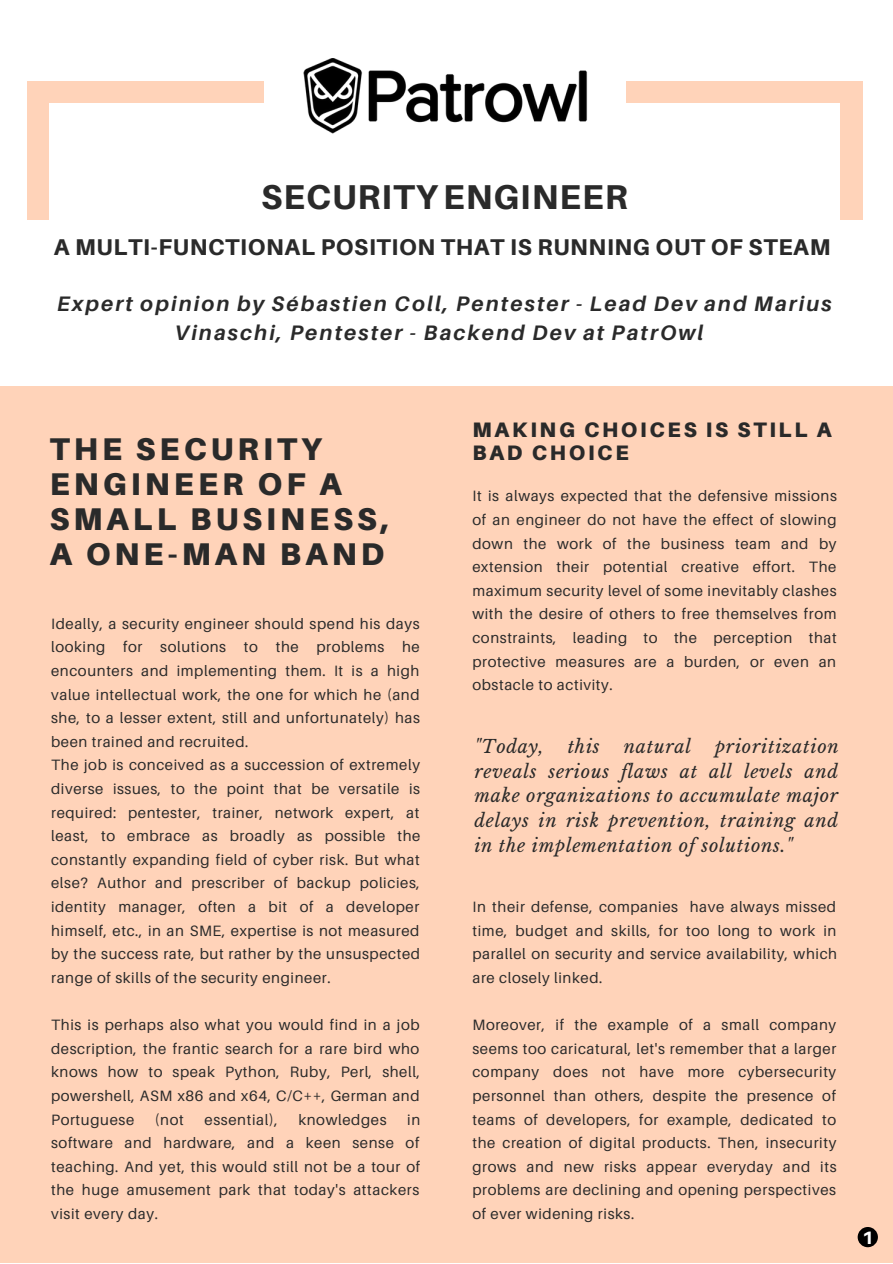
<style>
.page{position:relative;width:893px;height:1264px;background:#fff}
.page>*{position:absolute;margin:0;border:0;box-sizing:border-box;transform-origin:0 0}
.t1{font:800 34.5px "Aileron";letter-spacing:.03em;color:#2a2a2a}
.t2{font:900 31.5px/34.8px "Aileron";letter-spacing:.13em;color:#2a2a2a}
.t3{font:800 22.8px "Aileron";letter-spacing:.03em;color:#2a2a2a}
.t4{font:italic 700 21px/29.2px "Aileron";letter-spacing:.1em;color:#2a2a2a;text-align:center}
.t5{font:900 21px/22.5px "Aileron";letter-spacing:.13em;color:#2a2a2a}
.t6{font:italic 18px/24.8px "Libre Baskerville";letter-spacing:.04em;color:#2a2a2a;text-align:justify}
.t7{font:800 18px "Aileron";color:#fff}
.t8{font:15px/23.5px "Aileron";letter-spacing:.04em;color:#2a2a2a;text-align:justify}
</style>
<div class="page">
<div style="left:0;top:386px;width:892px;height:876px;background:#ffd3b9"></div>
<img style="left:304px;top:58px;width:284px;height:76px">
<div style="left:27px;top:81px;width:237px;height:138px;background:#ffd3b9"></div>
<div style="left:50px;top:103px;width:218px;height:117px;background:#fff"></div>
<div style="left:626px;top:81px;width:236px;height:138px;background:#ffd3b9"></div>
<div style="left:621px;top:103px;width:218px;height:117px;background:#fff"></div>
<div style="left:857px;top:1226px;width:20px;height:21px;background:#000;border-radius:50%"></div>
<h1 class="t1" style="left:261px;top:176px;width:368px">SECURITYENGINEER</h1>
<h3 class="t3" style="left:54px;top:233px;width:778px">A MULTI-FUNCTIONAL POSITION THAT IS RUNNING OUT OF STEAM</h3>
<h3 class="t4" style="left:57px;top:288px;width:775px">Expert opinion by Sébastien Coll, Pentester - Lead Dev and Marius<br>Vinaschi, Pentester - Backend Dev at PatrOwl</h3>
<h2 class="t2" style="left:50px;top:431px;width:341px">THE SECURITY<br>ENGINEER OF A<br>SMALL BUSINESS,<br>A ONE-MAN BAND</h2>
<p class="t8" style="left:51px;top:611px;width:371px;text-align:left">Ideally, a security engineer should spend his days looking for solutions to the problems he encounters and implementing them. It is a high value intellectual work, the one for which he (and she, to a lesser extent, still and unfortunately) has been trained and recruited.<br>The job is conceived as a succession of extremely diverse issues, to the point that be versatile is required: pentester, trainer, network expert, at least, to embrace as broadly as possible the constantly expanding field of cyber risk. But what else? Author and prescriber of backup policies, identity manager, often a bit of a developer himself, etc., in an SME, expertise is not measured by the success rate, but rather by the unsuspected range of skills of the security engineer.</p>
<p class="t8" style="left:51px;top:1012px;width:370px">This is perhaps also what you would find in a job description, the frantic search for a rare bird who knows how to speak Python, Ruby, Perl, shell, powershell, ASM x86 and x64, C/C++, German and Portuguese</p>
<p class="t8" style="left:155px;top:1107px;width:30px">(not</p>
<p class="t8" style="left:204px;top:1107px;width:75px">essential),</p>
<p class="t8" style="left:298px;top:1107px;width:90px">knowledges</p>
<p class="t8" style="left:51px;top:1107px;width:371px;text-indent:356px">in software and hardware, and a keen sense of teaching. And yet, this would still not be a tour of the huge amusement park that today's attackers visit every day.</p>
<h3 class="t5" style="left:472px;top:418px;width:360px">MAKING CHOICES IS STILL A<br>BAD CHOICE</h3>
<p class="t8" style="left:472px;top:484px;width:366px">It is always expected that the defensive missions of an engineer do not have the effect of slowing down the work of the business team and by extension their potential creative effort. The maximum security level of some inevitably clashes with the desire of others to free themselves from constraints, leading to the perception that protective measures are a burden, or even an obstacle to activity.</p>
<p class="t6" style="left:474px;top:734px;width:366px;text-indent:241px">prioritization reveals serious flaws at all levels and make organizations to accumulate major delays in risk prevention, training and in the implementation of solutions."</p>
<p class="t6" style="left:474px;top:734px;width:71px">"Today,</p>
<p class="t6" style="left:567px;top:734px;width:34px">this</p>
<p class="t6" style="left:623px;top:734px;width:69px">natural</p>
<p class="t8" style="left:472px;top:894px;width:366px">In their defense, companies have always missed time, budget and skills, for too long to work in parallel on security and service availability, which are closely linked.</p>
<p class="t8" style="left:472px;top:1012px;width:365px">Moreover, if the example of a small company seems too caricatural, let's remember that a larger company does not have more cybersecurity personnel than others, despite the presence of teams of developers, for example, dedicated to the creation of digital products. Then, insecurity grows and new risks appear everyday and its problems are declining and opening perspectives of ever widening risks.</p>
<p class="t7" style="left:862px;top:1226px;width:13px">1</p>
</div>
